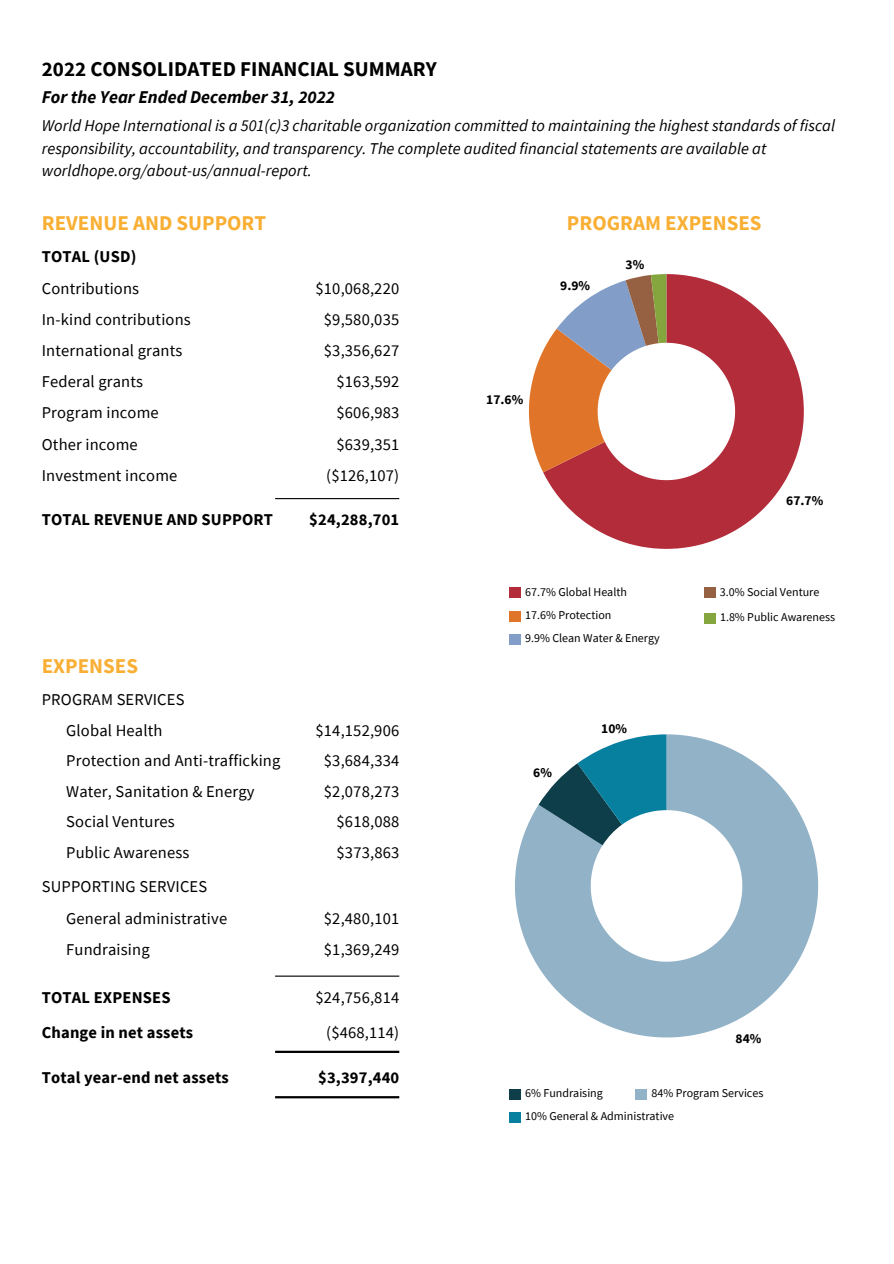
<style>
.page{position:relative;width:894px;height:1264px;background:#fff}
.page>*{position:absolute;margin:0;border:0;box-sizing:border-box;transform-origin:0 0}
.t1{font:700 21px "Source Sans Pro";color:#f9af33}
.t2{font:700 21px "Source Sans Pro";color:#000}
.t3{font:italic 700 18px "Source Sans Pro";color:#000}
.t4{font:16.5px/30.5px "Source Sans Pro";letter-spacing:.01em;color:#000;text-align:center}
.t5{font:italic 16.5px/22.5px "Source Sans Pro";color:#000}
.t6{font:700 16.5px "Source Sans Pro";letter-spacing:.01em;color:#000}
.t7{font:700 13.5px "Source Sans Pro";color:#000}
.t8{font:12px/23.1px "Source Sans Pro";color:#000}
</style>
<div class="page">
<hr style="left:275px;top:498px;width:124px;height:1px;background:#000">
<hr style="left:275px;top:1096px;width:124px;height:2px;background:#000">
<hr style="left:275px;top:975px;width:124px;height:1px;background:#000">
<hr style="left:275px;top:1050px;width:124px;height:2px;background:#000">
<svg style="left:515px;top:734px;width:302px;height:303px;fill:#91b2c7"></svg>
<svg style="left:538px;top:734px;width:128px;height:111px"></svg>
<svg style="left:543px;top:274px;width:260px;height:275px;fill:#b32c39"></svg>
<svg style="left:528px;top:274px;width:138px;height:198px"></svg>
<div style="left:703px;top:613px;width:12px;height:11px;background:#85a63f"></div>
<div style="left:509px;top:587px;width:11px;height:11px;background:#b32c39"></div>
<div style="left:509px;top:610px;width:11px;height:11px;background:#e07529"></div>
<div style="left:509px;top:634px;width:11px;height:10px;background:#829ec8"></div>
<div style="left:703px;top:587px;width:12px;height:11px;background:#956142"></div>
<div style="left:509px;top:1088px;width:11px;height:11px;background:#0d3e49"></div>
<div style="left:509px;top:1111px;width:11px;height:11px;background:#07809f"></div>
<div style="left:635px;top:1088px;width:12px;height:11px;background:#91b2c7"></div>
<p class="t2" style="left:42px;top:55px;width:396px">2022 CONSOLIDATED FINANCIAL SUMMARY</p>
<p class="t3" style="left:42px;top:85px;width:295px">For the Year Ended December 31, 2022</p>
<p class="t5" style="left:42px;top:114px;width:794px">World Hope International is a 501(c)3 charitable organization committed to maintaining the highest standards of fiscal responsibility, accountability, and transparency. The complete audited financial statements are available at worldhope.org/about-us/annual-report.</p>
<p class="t1" style="left:42px;top:210px;width:226px">REVENUE AND SUPPORT</p>
<p class="t6" style="left:42px;top:246px;width:96px">TOTAL (USD)</p>
<p class="t4" style="left:42px;top:272px;width:99px">Contributions</p>
<p class="t4" style="left:315px;top:272px;width:85px">$10,068,220</p>
<p class="t4" style="left:42px;top:304px;width:150px">In-kind contributions</p>
<p class="t4" style="left:324px;top:304px;width:77px">$9,580,035</p>
<p class="t4" style="left:42px;top:335px;width:142px">International grants</p>
<p class="t4" style="left:324px;top:335px;width:77px">$3,356,627</p>
<p class="t4" style="left:42px;top:366px;width:103px">Federal grants</p>
<p class="t4" style="left:336px;top:366px;width:64px">$163,592</p>
<p class="t4" style="left:42px;top:397px;width:118px">Program income</p>
<p class="t4" style="left:336px;top:397px;width:64px">$606,983</p>
<p class="t4" style="left:42px;top:428px;width:97px">Other income</p>
<p class="t4" style="left:336px;top:428px;width:64px">$639,351</p>
<p class="t4" style="left:42px;top:460px;width:137px">Investment income</p>
<p class="t4" style="left:326px;top:460px;width:74px">($126,107)</p>
<p class="t6" style="left:42px;top:509px;width:232px">TOTAL REVENUE AND SUPPORT</p>
<p class="t6" style="left:309px;top:509px;width:91px">$24,288,701</p>
<p class="t1" style="left:42px;top:652px;width:98px">EXPENSES</p>
<p class="t4" style="left:42px;top:684px;width:144px">PROGRAM SERVICES<br>Global Health</p>
<p class="t4" style="left:315px;top:714px;width:85px">$14,152,906</p>
<p class="t4" style="left:66px;top:745px;width:215px">Protection and Anti-trafficking</p>
<p class="t4" style="left:324px;top:745px;width:77px">$3,684,334</p>
<p class="t4" style="left:66px;top:775px;width:190px">Water, Sanitation &amp; Energy</p>
<p class="t4" style="left:324px;top:775px;width:77px">$2,078,273</p>
<p class="t4" style="left:66px;top:806px;width:110px">Social Ventures</p>
<p class="t4" style="left:336px;top:806px;width:64px">$618,088</p>
<p class="t4" style="left:66px;top:836px;width:125px">Public Awareness</p>
<p class="t4" style="left:336px;top:836px;width:64px">$373,863</p>
<p class="t4" style="left:42px;top:871px;width:167px">SUPPORTING SERVICES</p>
<p class="t4" style="left:66px;top:902px;width:162px">General administrative</p>
<p class="t4" style="left:324px;top:902px;width:77px">$2,480,101</p>
<p class="t4" style="left:66px;top:933px;width:85px">Fundraising</p>
<p class="t4" style="left:324px;top:933px;width:77px">$1,369,249</p>
<p class="t1" style="left:567px;top:210px;width:196px">PROGRAM EXPENSES</p>
<p class="t7" style="left:560px;top:276px;width:31px">9.9%</p>
<p class="t7" style="left:625px;top:256px;width:20px">3%</p>
<p class="t7" style="left:486px;top:390px;width:38px">17.6%</p>
<p class="t7" style="left:786px;top:492px;width:38px">67.7%</p>
<p class="t8" style="left:525px;top:580px;width:136px">67.7% Global Health<br>17.6% Protection<br>9.9% Clean Water &amp; Energy</p>
<p class="t8" style="left:719px;top:580px;width:101px">3.0% Social Venture</p>
<p class="t8" style="left:719px;top:605px;width:116px">1.8% Public Awareness</p>
<p class="t7" style="left:533px;top:764px;width:20px">6%</p>
<p class="t7" style="left:601px;top:719px;width:27px">10%</p>
<p class="t6" style="left:42px;top:986px;width:130px">TOTAL EXPENSES</p>
<p class="t4" style="left:315px;top:981px;width:85px">$24,756,814</p>
<p class="t6" style="left:42px;top:1021px;width:153px">Change in net assets</p>
<p class="t4" style="left:326px;top:1016px;width:74px">($468,114)</p>
<p class="t7" style="left:735px;top:1029px;width:27px">84%</p>
<p class="t6" style="left:42px;top:1066px;width:188px">Total year-end net assets</p>
<p class="t6" style="left:318px;top:1066px;width:83px">$3,397,440</p>
<p class="t8" style="left:525px;top:1081px;width:150px;line-height:22.6px">6% Fundraising<br>10% General &amp; Administrative</p>
<p class="t8" style="left:651px;top:1081px;width:113px">84% Program Services</p>
</div>
